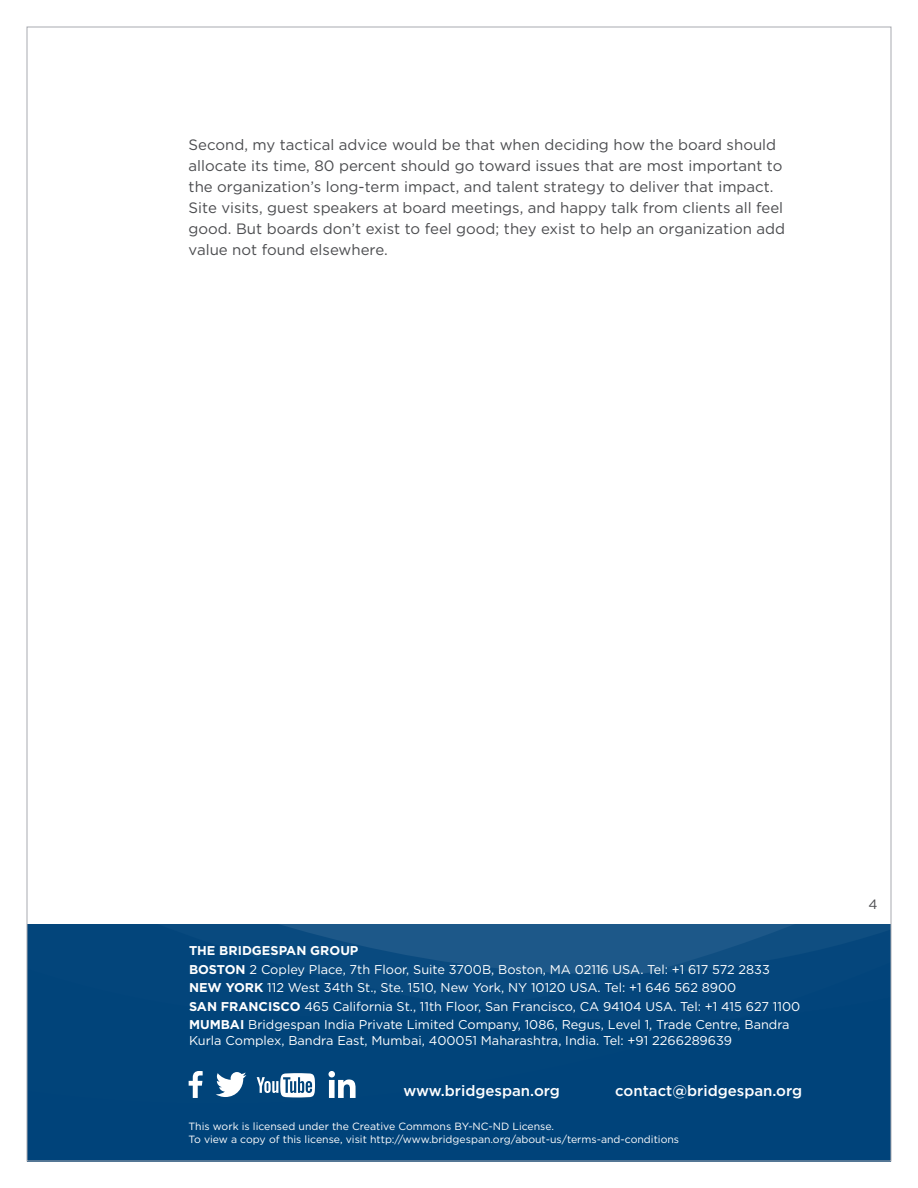
<style>
.page{position:relative;width:918px;height:1188px;background:#fff}
.page>*{position:absolute;margin:0;border:0;box-sizing:border-box;transform-origin:0 0}
._04-BodyText{font:15px/21px "Gotham";color:#4b4c4f}
._11-WebsiteWhite{font:500 15px "Gotham";color:#fff}
.t1{font:13.5px "Gotham";color:#4b4c4f}
.t2{font:12.75px/18.5px "Gotham";color:#fff}
._10-CCLicense{font:10.5px/12.6px "Gotham";color:#fff}
.s1{font-weight:700}
</style>
<div class="page">
<svg style="left:29px;top:925px;width:860px;height:234px;background:#04467b"></svg>
<svg style="left:189px;top:1071px;width:14px;height:27px"></svg>
<svg style="left:216px;top:1072px;width:30px;height:25px"></svg>
<svg style="left:329px;top:1071px;width:27px;height:27px"></svg>
<svg style="left:257px;top:1073px;width:58px;height:24px"></svg>
<p class="_04-BodyText" style="left:189px;top:134px;width:598px">Second, my tactical advice would be that when deciding how the board should allocate its time, 80 percent should go toward issues that are most important to the organization’s long-term impact, and talent strategy to deliver that impact.<br>Site visits, guest speakers at board meetings, and happy talk from clients all feel good. But boards don’t exist to feel good; they exist to help an organization add value not found elsewhere.</p>
<p class="t2" style="left:189px;top:941px;width:613px"><span class="s1">THE BRIDGESPAN GROUP<br>BOSTON</span> 2 Copley Place, 7th Floor, Suite 3700B, Boston, MA 02116 USA. Tel: +1 617 572 2833<br><span class="s1">NEW YORK</span> 112 West 34th St., Ste. 1510, New York, NY 10120 USA. Tel: +1 646 562 8900<br><span class="s1">SAN FRANCISCO</span> 465 California St., 11th Floor, San Francisco, CA 94104 USA. Tel: +1 415 627 1100<br><span class="s1">MUMBAI</span> Bridgespan India Private Limited Company, 1086, Regus, Level 1, Trade Centre, Bandra</p>
<p class="t2" style="left:189px;top:1031px;width:545px">Kurla Complex, Bandra East, Mumbai, 400051 Maharashtra, India. Tel: +91 2266289639</p>
<p class="_11-WebsiteWhite" style="left:403px;top:1081px;width:158px">www.bridgespan.org</p>
<p class="_11-WebsiteWhite" style="left:615px;top:1081px;width:188px">contact@bridgespan.org</p>
<p class="_10-CCLicense" style="left:189px;top:1120px;width:492px">This work is licensed under the Creative Commons BY-NC-ND License.<br>To view a copy of this license, visit http://www.bridgespan.org/about-us/terms-and-conditions</p>
<p class="t1" style="left:868px;top:895px;width:11px">4</p>
</div>
